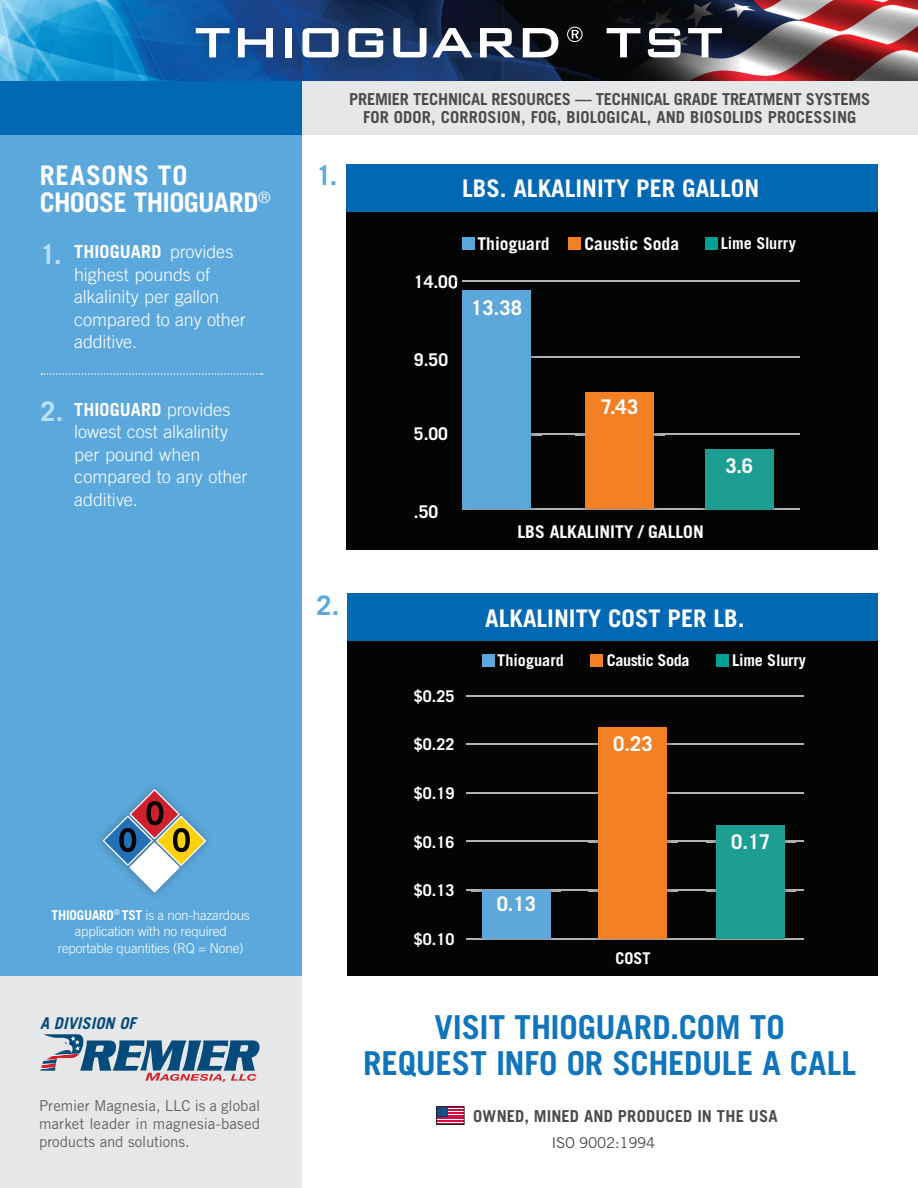
<style>
.page{position:relative;width:918px;height:1188px;background:#fff}
.page>*{position:absolute;margin:0;border:0;box-sizing:border-box;transform-origin:0 0}
.t1{font:700 33px "Trade Gothic";letter-spacing:-.005em;color:#1075bb}
.t2{font:700 27px "Trade Gothic";letter-spacing:-.01em;color:#fff}
.t3{font:700 27px "Trade Gothic";letter-spacing:.03em;color:#fff}
.t4{font:700 27px "Trade Gothic";color:#5ba8dc}
.t5{font:700 27px "Trade Gothic";color:#b9e1f7}
.t6{font:700 24.3px "Trade Gothic";color:#fff}
.t7{font:700 20.25px "Trade Gothic";color:#fff}
.t8{font:300 18px/22.5px "Trade Gothic";letter-spacing:-.005em;color:#fff}
.t9{font:700 17.55px "Trade Gothic";color:#fff}
.t10{font:700 16.5px/18px "Trade Gothic";letter-spacing:-.015em;color:#4b4c4d;text-align:center}
.t11{font:700 16.5px "Trade Gothic";letter-spacing:.005em;color:#4b4c4d}
.t12{font:700 16.2px "Trade Gothic";letter-spacing:-.005em;color:#fff}
.t13{font:700 16.2px "Trade Gothic";letter-spacing:-.025em;color:#fff}
.t14{font:italic 700 16.2px "Trade Gothic";letter-spacing:.01em;color:#034b7c}
.t15{font:15px/18px "Trade Gothic";color:#636366;text-align:justify}
.t16{font:15px "Trade Gothic";letter-spacing:-.015em;color:#4b4c4d}
.t17{font:300 13.5px/16.5px "Trade Gothic";letter-spacing:-.015em;color:#fff;text-align:center}
.s1{font-weight:700}
</style>
<div class="page">
<img style="left:0;top:0;width:580px;height:81px">
<img style="left:580px;top:0;width:338px;height:81px">
<div style="left:184px;top:15px;width:550px;height:55px;background:#231f20;opacity:.35"></div>
<svg style="left:196px;top:28px;width:34px;height:29px"></svg>
<svg style="left:238px;top:28px;width:35px;height:29px"></svg>
<div style="left:285px;top:28px;width:6px;height:29px;background:#fff"></div>
<svg style="left:302px;top:28px;width:37px;height:29px"></svg>
<svg style="left:348px;top:28px;width:35px;height:29px"></svg>
<svg style="left:393px;top:28px;width:79px;height:29px"></svg>
<svg style="left:480px;top:28px;width:35px;height:29px"></svg>
<svg style="left:523px;top:28px;width:35px;height:29px"></svg>
<svg style="left:567px;top:27px;width:16px;height:15px"></svg>
<svg style="left:607px;top:28px;width:33px;height:29px"></svg>
<svg style="left:648px;top:28px;width:33px;height:29px"></svg>
<svg style="left:688px;top:28px;width:34px;height:29px"></svg>
<div style="left:0;top:81px;width:302px;height:895px;background:#5ba8dc"></div>
<div style="left:0;top:976px;width:302px;height:212px;background:#e6e7e9"></div>
<div style="left:302px;top:81px;width:616px;height:54px;background:#e6e7e9"></div>
<div style="left:0;top:81px;width:302px;height:54px;background:#0168b3"></div>
<div style="left:346px;top:185px;width:532px;height:365px;background:#040503"></div>
<div style="left:346px;top:164px;width:532px;height:47px;background:#0168b3"></div>
<div style="left:705px;top:238px;width:12px;height:12px;background:#009f94"></div>
<div style="left:462px;top:238px;width:12px;height:12px;background:#5ba8dc"></div>
<div style="left:569px;top:238px;width:12px;height:12px;background:#f48026"></div>
<hr style="left:462px;top:280px;width:337px;height:2px;background:#b1b3b5">
<hr style="left:462px;top:356px;width:337px;height:2px;background:#b1b3b5">
<hr style="left:462px;top:434px;width:337px;height:1px;background:#b1b3b5">
<hr style="left:462px;top:509px;width:337px;height:1px;background:#b1b3b5">
<img style="left:575px;top:433px;width:89px;height:76px">
<img style="left:575px;top:434px;width:89px;height:1px">
<div style="left:585px;top:392px;width:69px;height:117px;background:#f48026"></div>
<img style="left:695px;top:449px;width:89px;height:60px">
<div style="left:705px;top:450px;width:69px;height:60px;background:#1c9e93"></div>
<svg style="left:452px;top:280px;width:5px;height:9px"></svg>
<div style="left:462px;top:290px;width:69px;height:219px;background:#5da7db"></div>
<div style="left:348px;top:594px;width:530px;height:381px;background:#040503"></div>
<div style="left:348px;top:594px;width:530px;height:47px;background:#0168b3"></div>
<div style="left:716px;top:654px;width:12px;height:13px;background:#009f94"></div>
<div style="left:482px;top:654px;width:12px;height:13px;background:#5ba8dc"></div>
<div style="left:591px;top:654px;width:12px;height:13px;background:#f48026"></div>
<hr style="left:466px;top:695px;width:337px;height:1px;background:#b1b3b5">
<hr style="left:466px;top:743px;width:337px;height:2px;background:#b1b3b5">
<hr style="left:466px;top:792px;width:337px;height:1px;background:#b1b3b5">
<hr style="left:466px;top:841px;width:337px;height:1px;background:#b1b3b5">
<hr style="left:466px;top:890px;width:337px;height:1px;background:#b1b3b5">
<hr style="left:466px;top:938px;width:337px;height:1px;background:#b1b3b5">
<img style="left:472px;top:889px;width:89px;height:51px">
<img style="left:472px;top:890px;width:89px;height:1px">
<img style="left:472px;top:938px;width:89px;height:1px">
<div style="left:482px;top:890px;width:69px;height:49px;background:#5da7db"></div>
<img style="left:706px;top:825px;width:89px;height:115px">
<img style="left:706px;top:841px;width:89px;height:1px">
<img style="left:706px;top:890px;width:89px;height:1px">
<img style="left:706px;top:938px;width:89px;height:1px">
<div style="left:716px;top:826px;width:69px;height:113px;background:#1c9e93"></div>
<img style="left:588px;top:727px;width:89px;height:213px">
<img style="left:588px;top:743px;width:89px;height:2px">
<img style="left:588px;top:792px;width:89px;height:1px">
<img style="left:588px;top:841px;width:89px;height:1px">
<img style="left:588px;top:890px;width:89px;height:1px">
<img style="left:588px;top:938px;width:89px;height:1px">
<div style="left:598px;top:728px;width:69px;height:211px;background:#f48026"></div>
<svg style="left:103px;top:789px;width:103px;height:103px"></svg>
<svg style="left:41px;top:373px;width:222px;height:2px"></svg>
<svg style="left:439px;top:1109px;width:23px;height:13px"></svg>
<svg style="left:40px;top:1034px;width:220px;height:48px"></svg>
<p class="t3" style="left:40px;top:159px;width:149px">REASONS TO</p>
<p class="t2" style="left:40px;top:186px;width:233px">CHOOSE THIOGUARD<sup>®</sup></p>
<p class="t5" style="left:40px;top:237px;width:23px">1.</p>
<p class="t8" style="left:74px;top:240px;width:173px"><span class="s1">THIOGUARD</span> provides highest pounds of alkalinity per gallon compared to any other additive.</p>
<p class="t5" style="left:40px;top:395px;width:24px">2.</p>
<p class="t8" style="left:74px;top:398px;width:158px"><span class="s1">THIOGUARD</span> provides lowest cost alkalinity</p>
<p class="t8" style="left:74px;top:443px;width:175px">per pound when compared to any other additive.</p>
<p class="t17" style="left:52px;top:906px;width:200px"><span class="s1">THIOGUARD</span><sup>®</sup> <span class="s1">TST</span> is a non-hazardous application with no required</p>
<p class="t17" style="left:58px;top:939px;width:187px">reportable quantities (RQ = None)</p>
<p class="t14" style="left:40px;top:1013px;width:97px">A DIVISION OF</p>
<p class="t15" style="left:39px;top:1097px;width:223px">Premier Magnesia, LLC is a global market leader in magnesia-based products and solutions.</p>
<p class="t10" style="left:349px;top:90px;width:523px">PREMIER TECHNICAL RESOURCES — TECHNICAL GRADE TREATMENT SYSTEMS<br>FOR ODOR, CORROSION, FOG, BIOLOGICAL, AND BIOSOLIDS PROCESSING</p>
<p class="t4" style="left:316px;top:159px;width:23px">1.</p>
<p class="t6" style="left:462px;top:174px;width:299px">LBS. ALKALINITY PER GALLON</p>
<p class="t9" style="left:414px;top:271px;width:45px">14.00</p>
<p class="t9" style="left:414px;top:349px;width:36px">9.50</p>
<p class="t9" style="left:414px;top:423px;width:36px">5.00</p>
<p class="t9" style="left:414px;top:501px;width:26px">.50</p>
<p class="t9" style="left:478px;top:233px;width:74px">Thioguard</p>
<p class="t9" style="left:585px;top:233px;width:96px">Caustic Soda</p>
<p class="t12" style="left:721px;top:234px;width:77px">Lime Slurry</p>
<p class="t7" style="left:471px;top:296px;width:52px">13.38</p>
<p class="t7" style="left:601px;top:395px;width:39px">7.43</p>
<p class="t9" style="left:518px;top:521px;width:188px">LBS ALKALINITY / GALLON</p>
<p class="t7" style="left:726px;top:453px;width:29px">3.6</p>
<p class="t4" style="left:316px;top:589px;width:24px">2.</p>
<p class="t6" style="left:485px;top:603px;width:261px">ALKALINITY COST PER LB.</p>
<p class="t12" style="left:414px;top:686px;width:42px">$0.25</p>
<p class="t12" style="left:414px;top:735px;width:42px">$0.22</p>
<p class="t12" style="left:414px;top:783px;width:42px">$0.19</p>
<p class="t12" style="left:414px;top:832px;width:42px">$0.16</p>
<p class="t12" style="left:414px;top:880px;width:42px">$0.13</p>
<p class="t12" style="left:414px;top:929px;width:42px">$0.10</p>
<p class="t12" style="left:497px;top:651px;width:68px">Thioguard</p>
<p class="t13" style="left:607px;top:651px;width:84px">Caustic Soda</p>
<p class="t12" style="left:732px;top:651px;width:75px">Lime Slurry</p>
<p class="t7" style="left:497px;top:892px;width:41px">0.13</p>
<p class="t7" style="left:613px;top:731px;width:41px">0.23</p>
<p class="t12" style="left:615px;top:948px;width:37px">COST</p>
<p class="t7" style="left:731px;top:829px;width:41px">0.17</p>
<p class="t1" style="left:434px;top:1007px;width:352px">VISIT THIOGUARD.COM TO</p>
<p class="t1" style="left:363px;top:1043px;width:495px">REQUEST INFO OR SCHEDULE A CALL</p>
<p class="t11" style="left:473px;top:1106px;width:306px">OWNED, MINED AND PRODUCED IN THE USA</p>
<p class="t16" style="left:551px;top:1134px;width:105px">ISO 9002:1994</p>
</div>
